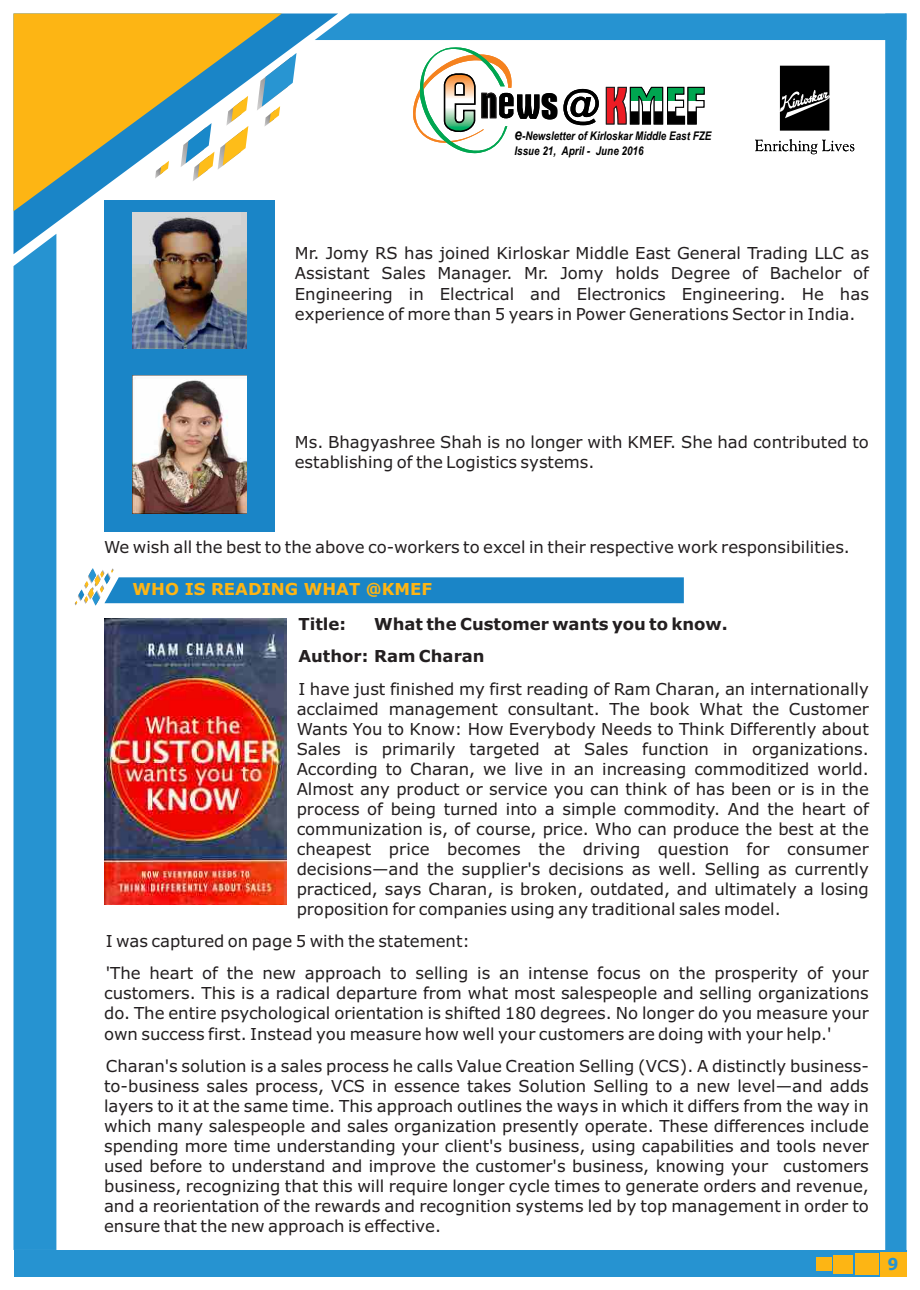
<style>
.page{position:relative;width:920px;height:1290px;background:#fff}
.page>*{position:absolute;margin:0;border:0;box-sizing:border-box;transform-origin:0 0}
.t1{font:39.3px "Impact";color:#000;scale:.92 1}
.t2{font:16.5px/20.1px "Verdana";color:#231f20;text-align:justify}
.t3{font:700 16.5px/32.1px "Verdana";color:#231f20}
.t4{font:700 16.5px "Verdana";color:#fdb514}
.t5{font:700 16.5px "Tahoma";color:#2693d1}
.t6{font:italic 700 12px/14.4px "Arial";color:#000;scale:.82 1}
.s1{font-size:16.5px}
.s2{font-family:"Ebrima";font-weight:400;color:#fff}
</style>
<div class="page">
<div style="left:104px;top:200px;width:171px;height:331px;background:#1a85c7"></div>
<svg style="left:14px;top:14px;width:301px;height:240px"></svg>
<svg style="left:14px;top:14px;width:268px;height:197px;fill:#fdb519"></svg>
<div style="left:14px;top:1250px;width:892px;height:26px;background:#2693d1"></div>
<svg style="left:315px;top:14px;width:570px;height:141px"></svg>
<div style="left:14px;top:234px;width:42px;height:1016px;background:#2693d1"></div>
<div style="left:885px;top:14px;width:21px;height:1238px;background:#2693d1"></div>
<div style="left:880px;top:1252px;width:27px;height:25px;background:#fdb514"></div>
<div style="left:855px;top:1253px;width:24px;height:22px;background:#fdb514"></div>
<div style="left:833px;top:1255px;width:20px;height:18px;background:#fdb514"></div>
<div style="left:816px;top:1257px;width:15px;height:14px;background:#fdb514"></div>
<img style="left:133px;top:212px;width:114px;height:136px">
<img style="left:133px;top:376px;width:114px;height:137px">
<svg style="left:75px;top:568px;width:609px;height:38px"></svg>
<img style="left:104px;top:618px;width:183px;height:286px">
<h1 class="t1" style="left:541px;top:88px;width:20px">s</h1>
<p class="t6" style="left:515px;top:130px;width:241px"><span class="s1">e</span>-Newsletter of Kirloskar Middle East FZE<br>Issue 21, April - June 2016</p>
<p class="t2" style="left:295px;top:245px;width:576px">Mr. Jomy RS has joined Kirloskar Middle East General Trading LLC as Assistant Sales Manager. Mr. Jomy holds Degree of Bachelor of Engineering in Electrical and Electronics Engineering. He has experience of more than 5 years in Power Generations Sector in India.</p>
<p class="t2" style="left:295px;top:433px;width:576px">Ms. Bhagyashree Shah is no longer with KMEF. She had contributed to establishing of the Logistics systems.</p>
<p class="t2" style="left:104px;top:539px;width:747px">We wish all the best to the above co-workers to excel in their respective work responsibilities.</p>
<p class="t4" style="left:133px;top:583px;width:301px">WHO IS READING WHAT @KMEF</p>
<p class="t3" style="left:298px;top:610px;width:49px">Title:</p>
<p class="t3" style="left:298px;top:610px;width:431px;text-indent:76px">What the Customer wants you to know.<br>Author: Ram Charan</p>
<p class="t2" style="left:297px;top:680px;width:574px">I have just finished my first reading of Ram Charan, an internationally acclaimed management consultant. The book What the Customer Wants You to Know: How Everybody Needs to Think Differently about Sales is primarily targeted at Sales function in organizations.<br>According to Charan, we live in an increasing commoditized world.<br>Almost any product or service you can think of has been or is in the process of being turned into a simple commodity. And the heart of communization is, of course, price. Who can produce the best at the cheapest price becomes the driving question for consumer decisions—and the supplier's decisions as well. Selling as currently practiced, says Charan, is broken, outdated, and ultimately a losing proposition for companies using any traditional sales model.</p>
<p class="t2" style="left:106px;top:926px;width:764px;line-height:32.1px">I was captured on page 5 with the statement:<br>'The heart of the new approach to selling is an intense focus on the prosperity of your</p>
<p class="t2" style="left:104px;top:985px;width:766px">customers. This is a radical departure from what most salespeople and selling organizations do. The entire psychological orientation is shifted 180 degrees. No longer do you measure your own success first. Instead you measure how well your customers are doing with your help.'</p>
<p class="t2" style="left:104px;top:1057px;width:766px">Charan's solution is a sales process he calls Value Creation Selling (VCS). A distinctly business&shy;to-business sales process, VCS in essence takes Solution Selling to a new level—and adds layers to it at the same time. This approach outlines the ways in which it differs from the way in which many salespeople and sales organization presently operate. These differences include spending more time understanding your client's business, using capabilities and tools never used before to understand and improve the customer's business, knowing your customers business, recognizing that this will require longer cycle times to generate orders and revenue, and a reorientation of the rewards and recognition systems led by top management in order to ensure that the new approach is effective.</p>
<p class="t5" style="left:888px;top:1258px;width:13px">9<span class="s2">1</span></p>
</div>
